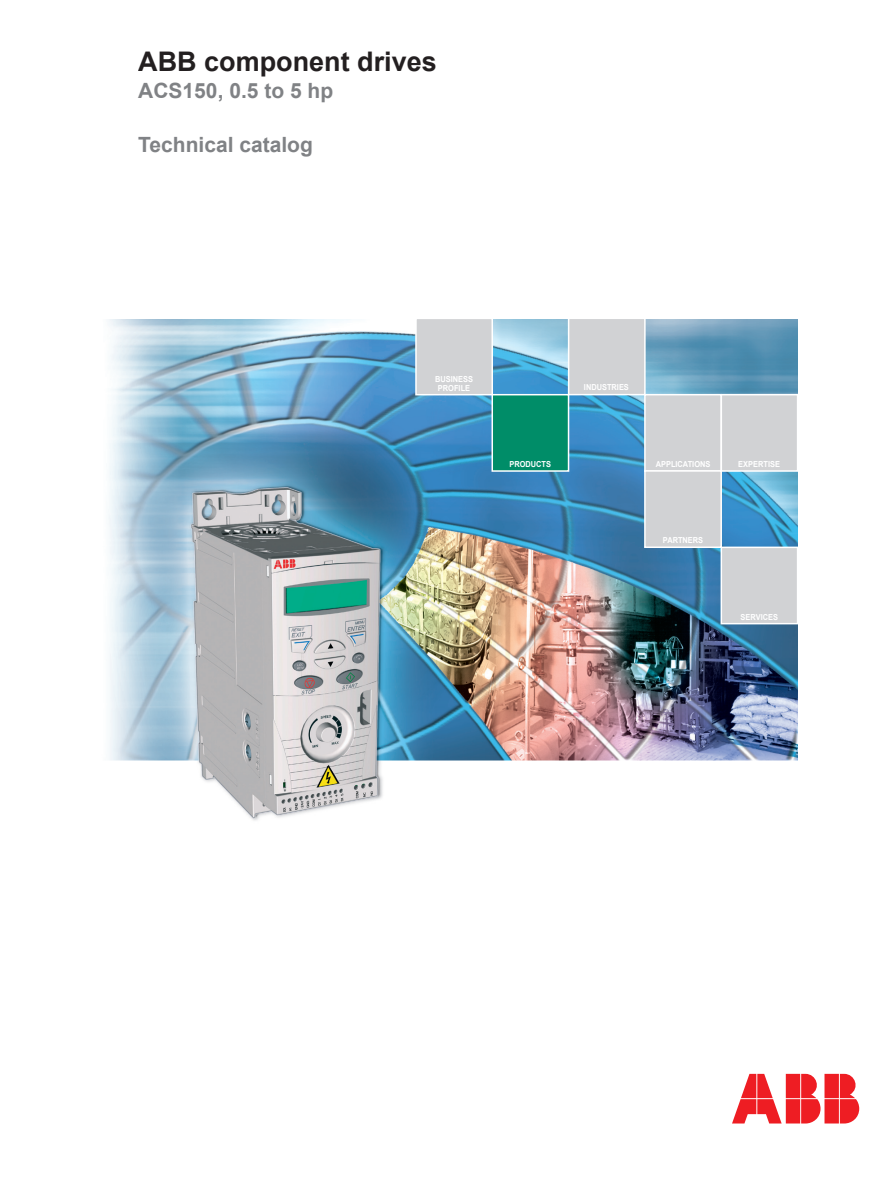
<style>
.page{position:relative;width:893px;height:1187px;background:#fff}
.page>*{position:absolute;margin:0;border:0;box-sizing:border-box;transform-origin:0 0}
.t1{font:700 27px "Arial";color:#231f20}
.t2{font:700 21px "Arial";color:#808285}
.t3{font:700 8.25px/9.9px "Arial";color:#fff;text-align:center;scale:.9 1}
</style>
<div class="page">
<svg style="left:732px;top:1073px;width:128px;height:50px"></svg>
<img style="left:108px;top:319px;width:689px;height:502px">
<img style="left:415px;top:319px;width:383px;height:305px">
<h1 class="t1" style="left:138px;top:43px;width:300px">ABB component drives</h1>
<h2 class="t2" style="left:138px;top:76px;width:196px">ACS150, 0.5 to 5 hp</h2>
<h2 class="t2" style="left:138px;top:130px;width:176px">Technical catalog</h2>
<p class="t3" style="left:435px;top:374px;width:44px">BUSINESS<br>PROFILE</p>
<p class="t3" style="left:584px;top:382px;width:51px">INDUSTRIES</p>
<p class="t3" style="left:509px;top:459px;width:48px">PRODUCTS</p>
<p class="t3" style="left:656px;top:459px;width:62px">APPLICATIONS</p>
<p class="t3" style="left:738px;top:459px;width:48px">EXPERTISE</p>
<p class="t3" style="left:663px;top:536px;width:46px">PARTNERS</p>
<p class="t3" style="left:741px;top:612px;width:43px">SERVICES</p>
</div>
